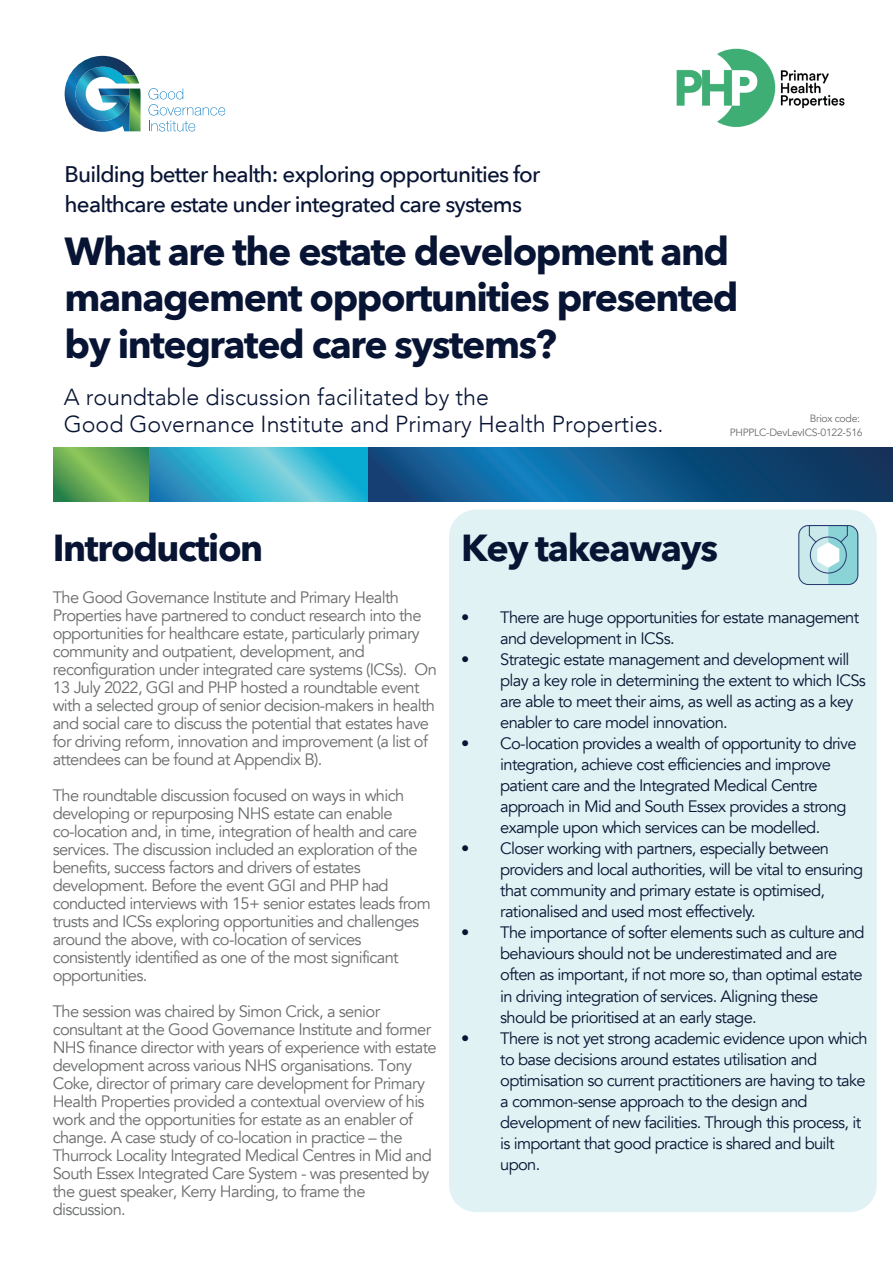
<style>
.page{position:relative;width:893px;height:1263px;background:#fff}
.page>*{position:absolute;margin:0;border:0;box-sizing:border-box;transform-origin:0 0}
.t1{font:700 39px/46.5px "Avenir Next";letter-spacing:-.035em;color:#081433}
.t2{font:700 37.5px "Avenir Next";letter-spacing:-.035em;color:#081433}
.t3{font:300 23.25px/27px "Avenir";color:#081433}
.t4{font:500 22.5px/30px "Avenir Next";letter-spacing:-.035em;color:#081433}
.t5{font:16.5px/18px "Avenir";letter-spacing:-.04em;color:#696b6d}
.t6{font:16.5px/21px "Avenir";letter-spacing:-.04em;color:#081433}
.t7{font:10.5px/13.5px "Avenir";letter-spacing:-.03em;color:#696b6d;text-align:right}
</style>
<div class="page">
<svg style="left:367px;top:447px;width:526px;height:54px;background:#105487"></svg>
<svg style="left:148px;top:447px;width:219px;height:54px;background:#3ab3d0"></svg>
<svg style="left:53px;top:447px;width:95px;height:54px;background:#68aa53"></svg>
<svg style="left:148px;top:88px;width:77px;height:43px"></svg>
<svg style="left:65px;top:56px;width:76px;height:76px"></svg>
<div style="left:449px;top:510px;width:428px;height:702px;background:#e0f2f4;border-radius:27px"></div>
<svg style="left:798px;top:525px;width:60px;height:60px;background:#a7d1d9"></svg>
<img style="left:677px;top:49px;width:168px;height:78px">
<h3 class="t4" style="left:65px;top:159px;width:477px">Building better health: exploring opportunities for healthcare estate under integrated care systems</h3>
<h1 class="t1" style="left:65px;top:227px;width:675px">What are the estate development and management opportunities presented by integrated care systems?</h1>
<h3 class="t3" style="left:64px;top:383px;width:601px">A roundtable discussion facilitated by the<br>Good Governance Institute and Primary Health Properties.</h3>
<p class="t7" style="left:730px;top:412px;width:134px">Briox code:<br>PHPPLC-DevLevICS-0122-516</p>
<h2 class="t2" style="left:53px;top:515px;width:212px">Introduction</h2>
<h2 class="t2" style="left:461px;top:515px;width:258px">Key takeaways</h2>
<p class="t5" style="left:53px;top:589px;width:386px">The Good Governance Institute and Primary Health Properties have partnered to conduct research into the opportunities for healthcare estate, particularly primary community and outpatient, development, and reconfiguration under integrated care systems (ICSs). On 13 July 2022, GGI and PHP hosted a roundtable event with a selected group of senior decision-makers in health and social care to discuss the potential that estates have for driving reform, innovation and improvement (a list of attendees can be found at Appendix B).</p>
<p class="t5" style="left:53px;top:787px;width:380px">The roundtable discussion focused on ways in which developing or repurposing NHS estate can enable co-location and, in time, integration of health and care services. The discussion included an exploration of the benefits, success factors and drivers of estates development. Before the event GGI and PHP had conducted interviews with 15+ senior estates leads from trusts and ICSs exploring opportunities and challenges around the above, with co-location of services consistently identified as one of the most significant opportunities.</p>
<p class="t5" style="left:53px;top:1003px;width:386px">The session was chaired by Simon Crick, a senior consultant at the Good Governance Institute and former NHS finance director with years of experience with estate development across various NHS organisations. Tony Coke, director of primary care development for Primary Health Properties provided a contextual overview of his work and the opportunities for estate as an enabler of change. A case study of co-location in practice – the Thurrock Locality Integrated Medical Centres in Mid and South Essex Integrated Care System - was presented by the guest speaker, Kerry Harding, to frame the discussion.</p>
<p class="t6" style="left:500px;top:607px;width:361px;text-indent:-39px">• There are huge opportunities for estate management and development in ICSs.</p>
<p class="t6" style="left:500px;top:649px;width:367px;text-indent:-39px">• Strategic estate management and development will play a key role in determining the extent to which ICSs are able to meet their aims, as well as acting as a key enabler to care model innovation.</p>
<p class="t6" style="left:500px;top:733px;width:358px;text-indent:-39px">• Co-location provides a wealth of opportunity to drive integration, achieve cost efficiencies and improve patient care and the Integrated Medical Centre approach in Mid and South Essex provides a strong example upon which services can be modelled.</p>
<p class="t6" style="left:500px;top:838px;width:365px;text-indent:-39px">• Closer working with partners, especially between providers and local authorities, will be vital to ensuring that community and primary estate is optimised, rationalised and used most effectively.</p>
<p class="t6" style="left:500px;top:922px;width:366px;text-indent:-39px">• The importance of softer elements such as culture and behaviours should not be underestimated and are often as important, if not more so, than optimal estate in driving integration of services. Aligning these should be prioritised at an early stage.</p>
<p class="t6" style="left:500px;top:1028px;width:369px;text-indent:-39px">• There is not yet strong academic evidence upon which to base decisions around estates utilisation and optimisation so current practitioners are having to take a common-sense approach to the design and development of new facilities. Through this process, it is important that good practice is shared and built upon.</p>
</div>
